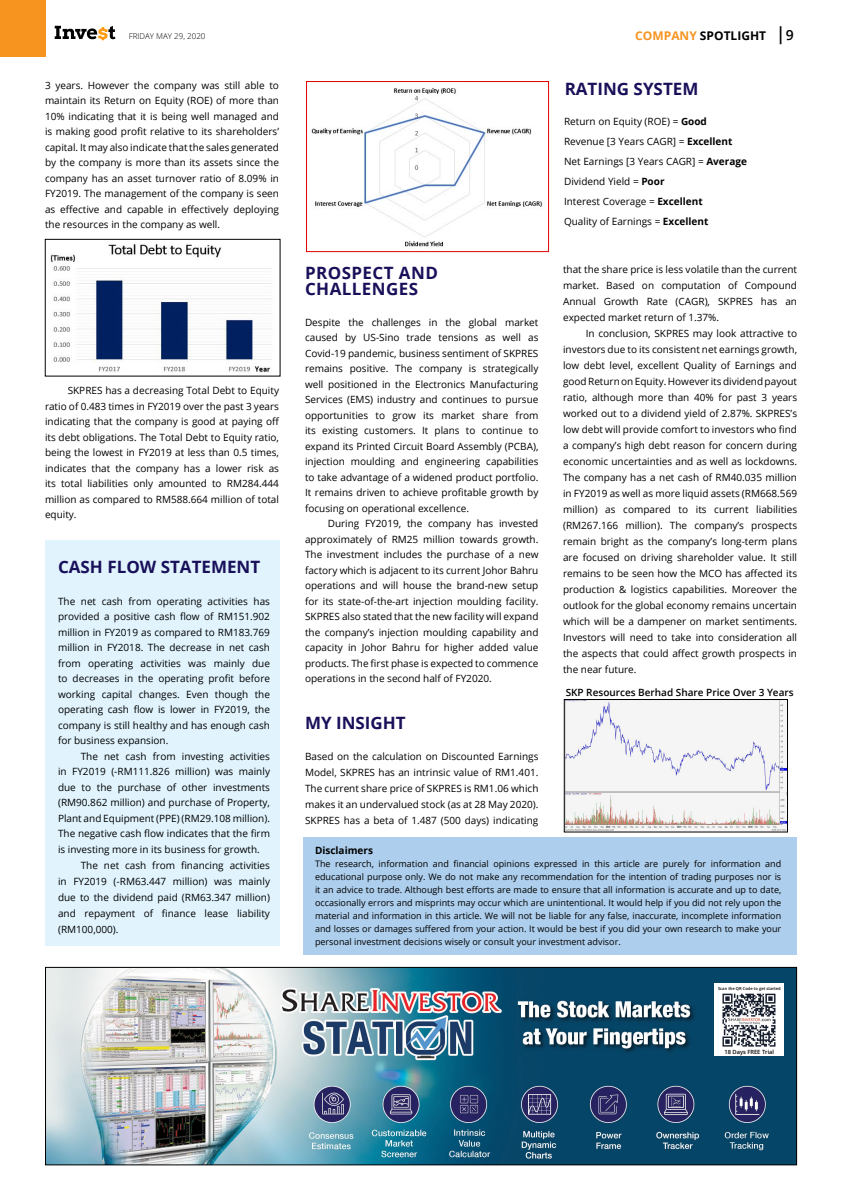
<style>
.page{position:relative;width:842px;height:1191px;background:#fff}
.page>*{position:absolute;margin:0;border:0;box-sizing:border-box;transform-origin:0 0}
.t1{font:600 18px "Open Sans";color:#000}
.t2{font:700 17px "Open Sans";color:#19105a}
.t3{font:700 17px/15.5px "Open Sans";letter-spacing:.025em;color:#19105a}
.t4{font:700 12px "Open Sans";color:#000}
.t5{font:10px/15.5px "Open Sans";color:#000;text-align:justify}
.t6{font:600 10px "Open Sans";color:#000}
.t7{font:700 10px "Open Sans";color:#000}
.t8{font:9px/13px "Open Sans";color:#000;text-align:justify}
.t9{font:300 8px "Open Sans";color:#000}
.t10{font:600 5.7px "Open Sans";color:#000}
.t11{font:600 4.1px "Open Sans";color:#000}
.s1{font-size:14px}
.s2{color:#f7941f}
.s3{font-weight:700}
</style>
<div class="page">
<div style="left:45px;top:540px;width:234px;height:405px;background:#e1f4fd"></div>
<div style="left:306px;top:81px;width:243px;height:171px;border:1px solid #e30000"></div>
<div style="left:303px;top:837px;width:494px;height:117px;background:#adceec"></div>
<img style="left:47px;top:969px;width:748px;height:194px">
<div style="left:45px;top:967px;width:752px;height:198px;border:1px solid #000"></div>
<div style="left:714px;top:984px;width:70px;height:72px;background:#fff"></div>
<img style="left:722px;top:993px;width:54px;height:54px">
<div style="left:45px;top:239px;width:235px;height:137px;border:1px solid #000"></div>
<img style="left:50px;top:244px;width:222px;height:128px">
<img style="left:566px;top:701px;width:220px;height:129px">
<div style="left:564px;top:699px;width:224px;height:133px;border:1px solid #000"></div>
<img style="left:311px;top:87px;width:232px;height:160px">
<div style="left:0;top:0;width:45px;height:57px;background:#f7941f"></div>
<svg style="left:55px;top:26px;width:60px;height:14px"></svg>
<p class="t9" style="left:129px;top:31px;width:78px">FRIDAY MAY 29, 2020</p>
<h1 class="t1" style="left:776px;top:21px;width:19px">|<span class="s1">9</span></h1>
<p class="t4" style="left:635px;top:27px;width:132px"><span class="s2">COMPANY</span> SPOTLIGHT</p>
<p class="t5" style="left:45px;top:77px;width:236px">3 years. However the company was still able to maintain its Return on Equity (ROE) of more than 10% indicating that it is being well managed and is making good profit relative to its shareholders’ capital. It may also indicate that the sales generated by the company is more than its assets since the company has an asset turnover ratio of 8.09% in FY2019. The management of the company is seen as effective and capable in effectively deploying the resources in the company as well.</p>
<p class="t5" style="left:45px;top:382px;width:236px;text-indent:23px">SKPRES has a decreasing Total Debt to Equity ratio of 0.483 times in FY2019 over the past 3 years indicating that the company is good at paying off its debt obligations. The Total Debt to Equity ratio, being the lowest in FY2019 at less than 0.5 times, indicates that the company has a lower risk as its total liabilities only amounted to RM284.444 million as compared to RM588.664 million of total equity.</p>
<h2 class="t2" style="left:58px;top:555px;width:204px">CASH FLOW STATEMENT</h2>
<p class="t5" style="left:58px;top:593px;width:213px">The net cash from operating activities has provided a positive cash flow of RM151.902 million in FY2019 as compared to RM183.769 million in FY2018. The decrease in net cash from operating activities was mainly due to decreases in the operating profit before working capital changes. Even though the operating cash flow is lower in FY2019, the company is still healthy and has enough cash for business expansion.</p>
<p class="t5" style="left:58px;top:748px;width:213px;text-indent:23px">The net cash from investing activities in FY2019 (-RM111.826 million) was mainly due to the purchase of other investments (RM90.862 million) and purchase of Property, Plant and Equipment (PPE) (RM29.108 million).<br>The negative cash flow indicates that the firm is investing more in its business for growth.</p>
<p class="t5" style="left:58px;top:857px;width:213px;line-height:16px;text-indent:23px">The net cash from financing activities in FY2019 (-RM63.447 million) was mainly due to the dividend paid (RM63.347 million) and repayment of finance lease liability (RM100,000).</p>
<h2 class="t2" style="left:565px;top:77px;width:135px">RATING SYSTEM</h2>
<h2 class="t3" style="left:305px;top:265px;width:134px">PROSPECT AND<br>CHALLENGES</h2>
<p class="t5" style="left:305px;top:314px;width:235px">Despite the challenges in the global market caused by US-Sino trade tensions as well as Covid-19 pandemic, business sentiment of SKPRES remains positive. The company is strategically well positioned in the Electronics Manufacturing Services (EMS) industry and continues to pursue opportunities to grow its market share from its existing customers. It plans to continue to expand its Printed Circuit Board Assembly (PCBA), injection moulding and engineering capabilities to take advantage of a widened product portfolio.<br>It remains driven to achieve profitable growth by focusing on operational excellence.</p>
<p class="t5" style="left:305px;top:515px;width:235px;text-indent:23px">During FY2019, the company has invested approximately of RM25 million towards growth.<br>The investment includes the purchase of a new factory which is adjacent to its current Johor Bahru operations and will house the brand-new setup for its state-of-the-art injection moulding facility.<br>SKPRES also stated that the new facility will expand the company’s injection moulding capability and capacity in Johor Bahru for higher added value products. The first phase is expected to commence operations in the second half of FY2020.</p>
<h2 class="t2" style="left:305px;top:710px;width:102px">MY INSIGHT</h2>
<p class="t5" style="left:305px;top:748px;width:235px;line-height:16px">Based on the calculation on Discounted Earnings Model, SKPRES has an intrinsic value of RM1.401.<br>The current share price of SKPRES is RM1.06 which makes it an undervalued stock (as at 28 May 2020).<br>SKPRES has a beta of 1.487 (500 days) indicating</p>
<p class="t5" style="left:564px;top:111px;width:184px;line-height:20px;text-align:left">Return on Equity (ROE) = <span class="s3">Good<br></span>Revenue [3 Years CAGR] = <span class="s3">Excellent<br></span>Net Earnings [3 Years CAGR] = <span class="s3">Average<br></span>Dividend Yield = <span class="s3">Poor<br></span>Interest Coverage = <span class="s3">Excellent<br></span>Quality of Earnings = <span class="s3">Excellent</span></p>
<p class="t5" style="left:563px;top:261px;width:236px;line-height:16px">that the share price is less volatile than the current market. Based on computation of Compound Annual Growth Rate (CAGR), SKPRES has an expected market return of 1.37%.</p>
<p class="t5" style="left:563px;top:325px;width:236px;line-height:16px;text-indent:23px">In conclusion, SKPRES may look attractive to investors due to its consistent net earnings growth, low debt level, excellent Quality of Earnings and good Return on Equity. However its dividend payout ratio, although more than 40% for past 3 years worked out to a dividend yield of 2.87%. SKPRES’s low debt will provide comfort to investors who find a company’s high debt reason for concern during economic uncertainties and as well as lockdowns.<br>The company has a net cash of RM40.035 million in FY2019 as well as more liquid assets (RM668.569 million) as compared to its current liabilities (RM267.166 million). The company’s prospects remain bright as the company’s long-term plans are focused on driving shareholder value. It still remains to be seen how the MCO has affected its production &amp; logistics capabilities. Moreover the outlook for the global economy remains uncertain which will be a dampener on market sentiments.<br>Investors will need to take into consideration all the aspects that could affect growth prospects in the near future.</p>
<p class="t6" style="left:566px;top:685px;width:229px">SKP Resources Berhad Share Price Over 3 Years</p>
<p class="t7" style="left:315px;top:843px;width:59px">Disclaimers</p>
<p class="t8" style="left:315px;top:857px;width:468px">The research, information and financial opinions expressed in this article are purely for information and educational purpose only. We do not make any recommendation for the intention of trading purposes nor is it an advice to trade. Although best efforts are made to ensure that all information is accurate and up to date, occasionally errors and misprints may occur which are unintentional. It would help if you did not rely upon the material and information in this article. We will not be liable for any false, inaccurate, incomplete information and losses or damages suffered from your action. It would be best if you did your own research to make your personal investment decisions wisely or consult your investment advisor.</p>
<p class="t11" style="left:718px;top:985px;width:64px">Scan the QR Code to get started</p>
<p class="t10" style="left:724px;top:1047px;width:51px">18 Days FREE Trial</p>
</div>
